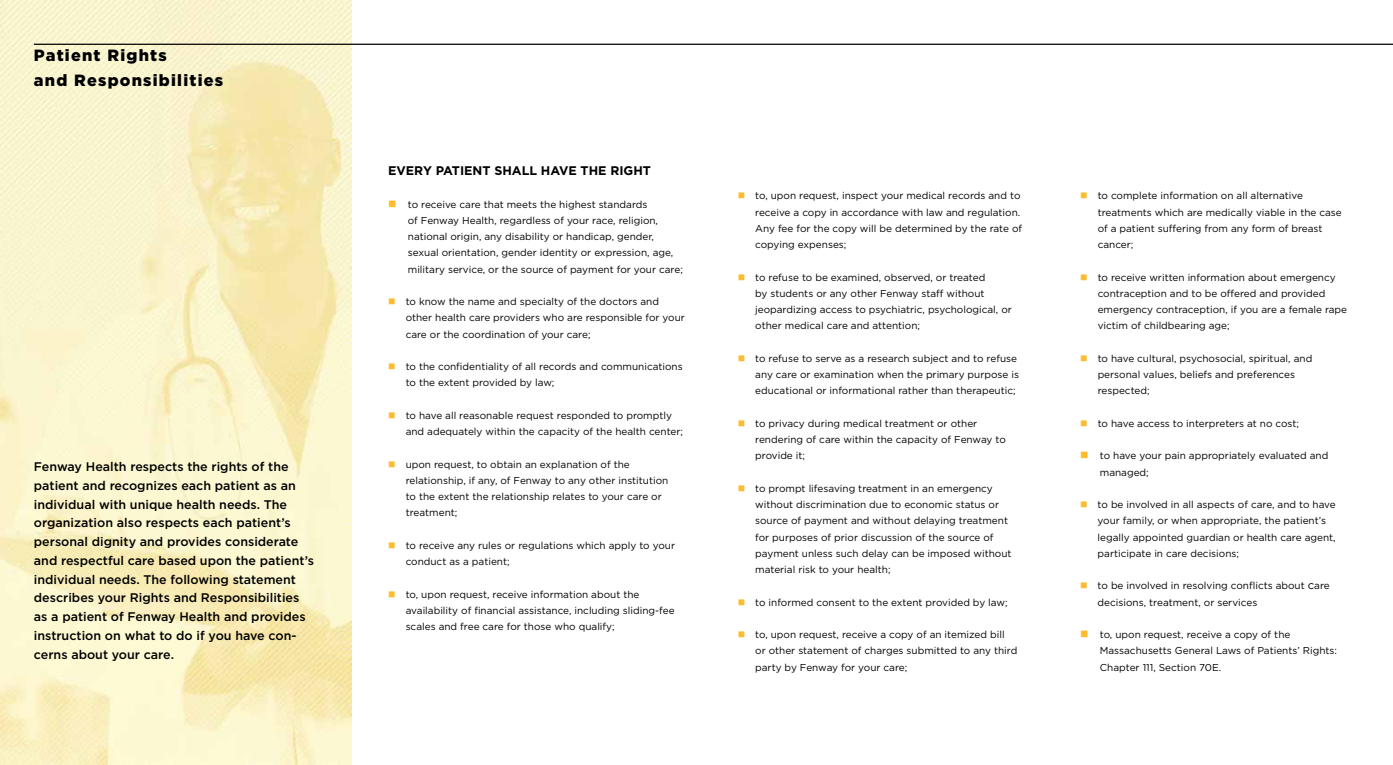
<style>
.page{position:relative;width:1393px;height:765px;background:#fff}
.page>*{position:absolute;margin:0;border:0;box-sizing:border-box;transform-origin:0 0}
.t1{font:900 16.25px/24.4px "Gotham";letter-spacing:.075em;color:#000}
.t2{font:500 12.5px/18.8px "Gotham";color:#000}
.t3{font:700 12.5px "Gotham";color:#000}
.t4{font:10px/16.2px "Gotham";color:#000}
.s1{color:#fdbb30}
.s2{font-size:11.25px}
</style>
<div class="page">
<img style="left:0;top:0;width:351px;height:765px">
<hr style="left:34px;top:44px;width:1359px;height:1px;background:#000">
<h1 class="t1" style="left:34px;top:43px;width:191px">Patient Rights<br>and Responsibilities</h1>
<p class="t2" style="left:34px;top:457px;width:282px">Fenway Health respects the rights of the patient and recognizes each patient as an individual with unique health needs. The organization also respects each patient’s personal dignity and provides considerate and respectful care based upon the patient’s individual needs. The following statement describes your Rights and Responsibilities as a patient of Fenway Health and provides instruction on what to do if you have con&shy;cerns about your care.</p>
<p class="t3" style="left:388px;top:162px;width:264px">EVERY PATIENT SHALL HAVE THE RIGHT</p>
<p class="t4" style="left:408px;top:196px;width:277px;text-indent:-20px"><span class="s1">■</span> to receive care that meets the highest standards<br>of Fenway Health, regardless of your race, religion, national origin, any disability or handicap, gender, sexual orientation, gender identity or expression, age, military service, or the source of payment for your care;</p>
<p class="t4" style="left:406px;top:293px;width:281px;text-indent:-17px"><span class="s1">■</span> to know the name and specialty of the doctors and other health care providers who are responsible for your care or the coordination of your care;</p>
<p class="t4" style="left:406px;top:358px;width:279px;text-indent:-17px"><span class="s1">■</span> to the confidentiality of all records and communications to the extent provided by law;</p>
<p class="t4" style="left:406px;top:407px;width:279px;text-indent:-17px"><span class="s1">■</span> to have all reasonable request responded to promptly and adequately within the capacity of the health center;</p>
<p class="t4" style="left:406px;top:456px;width:264px;text-indent:-17px"><span class="s1">■</span> upon request, to obtain an explanation of the relationship, if any, of Fenway to any other institution to the extent the relationship relates to your care or treatment;</p>
<p class="t4" style="left:406px;top:537px;width:271px;text-indent:-17px"><span class="s1">■</span> to receive any rules or regulations which apply to your conduct as a patient;</p>
<p class="t4" style="left:406px;top:586px;width:270px;text-indent:-17px"><span class="s1">■</span> to, upon request, receive information about the availability of financial assistance, including sliding-fee scales and free care for those who qualify;</p>
<p class="t4" style="left:755px;top:187px;width:268px;text-indent:-17px"><span class="s1">■</span> to, upon request, inspect your medical records and to receive a copy in accordance with law and regulation.<br>Any fee for the copy will be determined by the rate of copying expenses;</p>
<p class="t4" style="left:755px;top:269px;width:258px;text-indent:-17px"><span class="s1">■</span> to refuse to be examined, observed, or treated<br>by students or any other Fenway staff without jeopardizing access to psychiatric, psychological, or other medical care and attention;</p>
<p class="t4" style="left:755px;top:350px;width:265px;text-indent:-17px"><span class="s1">■</span> to refuse to serve as a research subject and to refuse any care or examination when the primary purpose is educational or informational rather than therapeutic;</p>
<p class="t4" style="left:755px;top:415px;width:252px;text-indent:-17px"><span class="s1">■</span> to privacy during medical treatment or other rendering of care within the capacity of Fenway to provide it;</p>
<p class="t4" style="left:755px;top:480px;width:258px;text-indent:-17px"><span class="s1">■</span> to prompt lifesaving treatment in an emergency without discrimination due to economic status or source of payment and without delaying treatment for purposes of prior discussion of the source of payment unless such delay can be imposed without material risk to your health;</p>
<p class="t4" style="left:738px;top:594px;width:271px"><span class="s1">■</span> to informed consent to the extent provided by law;</p>
<p class="t4" style="left:755px;top:626px;width:264px;text-indent:-17px"><span class="s1">■</span> to, upon request, receive a copy of an itemized bill or other statement of charges submitted to any third party by Fenway for your care;</p>
<p class="t4" style="left:1097px;top:187px;width:246px;text-indent:-17px"><span class="s1">■</span> to complete information on all alternative treatments which are medically viable in the case of a patient suffering from any form of breast cancer;</p>
<p class="t4" style="left:1097px;top:269px;width:251px;text-indent:-17px"><span class="s1">■</span> to receive written information about emergency contraception and to be offered and provided emergency contraception, if you are a female rape victim of childbearing age;</p>
<p class="t4" style="left:1097px;top:350px;width:216px;text-indent:-17px"><span class="s1">■</span> to have cultural, psychosocial, spiritual, and personal values, beliefs and preferences respected;</p>
<p class="t4" style="left:1080px;top:415px;width:220px"><span class="s1">■</span> to have access to interpreters at no cost;</p>
<p class="t4" style="left:1100px;top:447px;width:230px;text-indent:-20px"><span class="s1">■</span> to have your pain appropriately evaluated and managed;</p>
<p class="t4" style="left:1097px;top:496px;width:240px;text-indent:-17px"><span class="s1">■</span> to be involved in all aspects of care, and to have your family, or when appropriate, the patient’s legally appointed guardian or health care agent, participate in care decisions;</p>
<p class="t4" style="left:1097px;top:577px;width:234px;text-indent:-17px"><span class="s1">■</span> to be involved in resolving conflicts about <span class="s2">c</span>are decisions, treatment, or services</p>
<p class="t4" style="left:1100px;top:626px;width:239px;text-indent:-20px"><span class="s1">■</span> to, upon request, receive a copy of the<br>Massachusetts General Laws of Patients’ Rights:<br>Chapter 111, Section 70E.</p>
</div>
